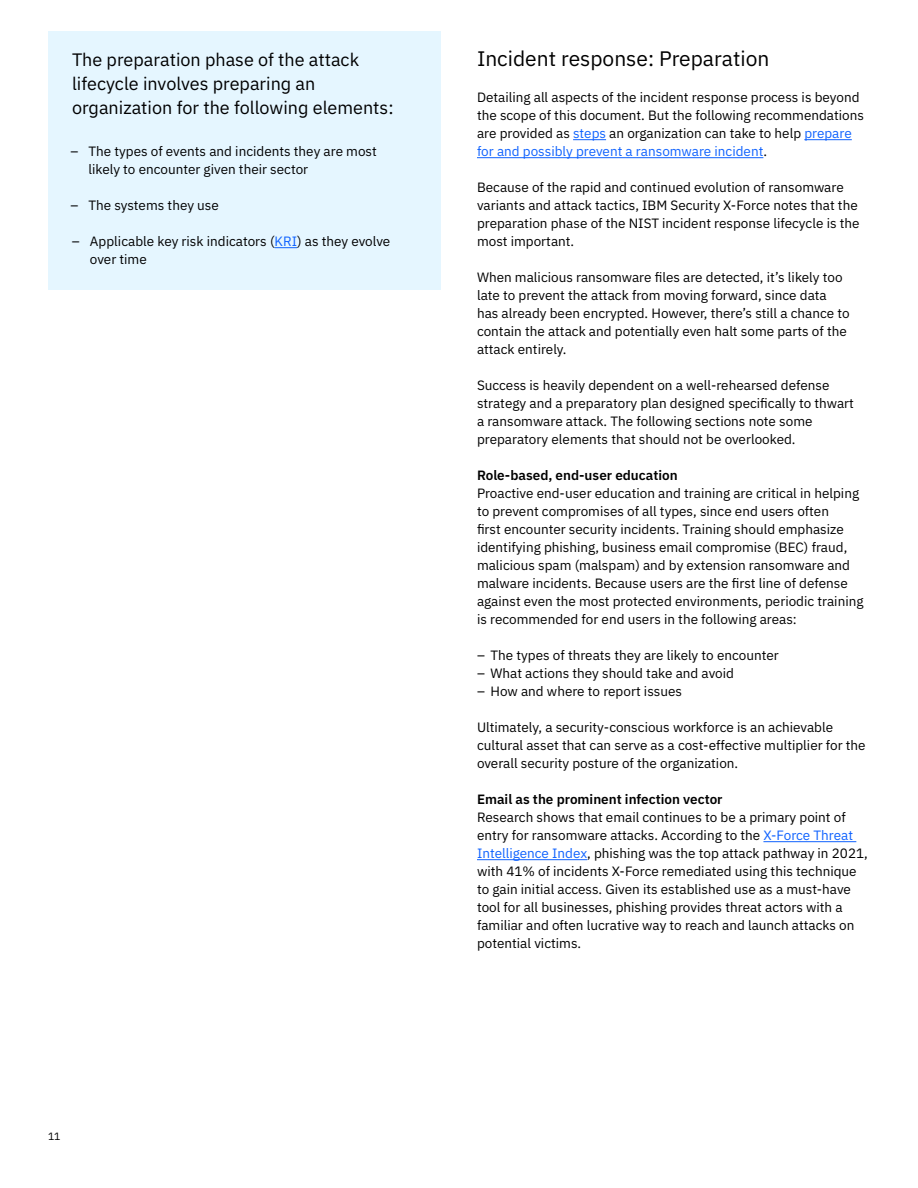
<style>
.page{position:relative;width:918px;height:1188px;background:#fff}
.page>*{position:absolute;margin:0;border:0;box-sizing:border-box;transform-origin:0 0}
.t1{font:21px "IBM Plex Sans";color:#000}
.t2{font:18px/24px "IBM Plex Sans";color:#000}
.t3{font:13.5px/18px "IBM Plex Sans";color:#000}
.t4{font:600 13.5px "IBM Plex Sans";color:#000}
.t5{font:10.5px "IBM Plex Sans";color:#000}
.s1{color:#0f62fe}
</style>
<div class="page">
<hr style="left:573px;top:139px;width:33px;height:1px;background:#0f62fe">
<hr style="left:804px;top:139px;width:48px;height:1px;background:#0f62fe">
<hr style="left:477px;top:157px;width:286px;height:1px;background:#0f62fe">
<hr style="left:763px;top:841px;width:93px;height:1px;background:#0f62fe">
<hr style="left:477px;top:859px;width:110px;height:1px;background:#0f62fe">
<div style="left:48px;top:31px;width:393px;height:108px;background:#e5f6ff"></div>
<div style="left:48px;top:123px;width:393px;height:76px;background:#e5f6ff"></div>
<div style="left:48px;top:177px;width:393px;height:58px;background:#e5f6ff"></div>
<div style="left:48px;top:213px;width:393px;height:76px;background:#e5f6ff"></div>
<svg style="left:275px;top:247px;width:22px;height:1px"></svg>
<h2 class="t2" style="left:72px;top:46px;width:323px">The preparation phase of the attack lifecycle involves preparing an organization for the following elements:</h2>
<p class="t3" style="left:88px;top:141px;width:290px;text-indent:-18px">– The types of events and incidents they are most likely to encounter given their sector</p>
<p class="t3" style="left:70px;top:195px;width:150px">– The systems they use</p>
<p class="t3" style="left:90px;top:231px;width:302px;text-indent:-18px">– Applicable key risk indicators (<span class="s1">KRI</span>) as they evolve over time</p>
<p class="t5" style="left:48px;top:1128px;width:14px">11</p>
<h1 class="t1" style="left:477px;top:43px;width:294px">Incident response: Preparation</h1>
<p class="t3" style="left:477px;top:87px;width:389px">Detailing all aspects of the incident response process is beyond the scope of this document. But the following recommendations are provided as <span class="s1">steps</span> an organization can take to help <span class="s1">prepare for and possibly prevent a ransomware incident</span>.</p>
<p class="t3" style="left:477px;top:177px;width:384px">Because of the rapid and continued evolution of ransomware variants and attack tactics, IBM Security X-Force notes that the preparation phase of the NIST incident response lifecycle is the most important.</p>
<p class="t3" style="left:477px;top:267px;width:374px">When malicious ransomware files are detected, it’s likely too late to prevent the attack from moving forward, since data has already been encrypted. However, there’s still a chance to contain the attack and potentially even halt some parts of the attack entirely.</p>
<p class="t3" style="left:477px;top:375px;width:379px">Success is heavily dependent on a well-rehearsed defense strategy and a preparatory plan designed specifically to thwart a ransomware attack. The following sections note some preparatory elements that should not be overlooked.</p>
<p class="t4" style="left:477px;top:465px;width:202px">Role-based, end-user education</p>
<p class="t3" style="left:477px;top:483px;width:388px">Proactive end-user education and training are critical in helping to prevent compromises of all types, since end users often<br>first encounter security incidents. Training should emphasize identifying phishing, business email compromise (BEC) fraud, malicious spam (malspam) and by extension ransomware and malware incidents. Because users are the first line of defense against even the most protected environments, periodic training is recommended for end users in the following areas:</p>
<p class="t3" style="left:477px;top:645px;width:303px">– The types of threats they are likely to encounter</p>
<p class="t3" style="left:477px;top:663px;width:258px">– What actions they should take and avoid</p>
<p class="t3" style="left:477px;top:681px;width:207px">– How and where to report issues</p>
<p class="t3" style="left:477px;top:717px;width:390px">Ultimately, a security-conscious workforce is an achievable cultural asset that can serve as a cost-effective multiplier for the overall security posture of the organization.</p>
<p class="t4" style="left:477px;top:789px;width:247px">Email as the prominent infection vector</p>
<p class="t3" style="left:477px;top:807px;width:392px">Research shows that email continues to be a primary point of entry for ransomware attacks. According to the <span class="s1">X-Force Threat Intelligence Index</span>, phishing was the top attack pathway in 2021, with 41% of incidents X-Force remediated using this technique to gain initial access. Given its established use as a must-have tool for all businesses, phishing provides threat actors with a familiar and often lucrative way to reach and launch attacks on potential victims.</p>
</div>
